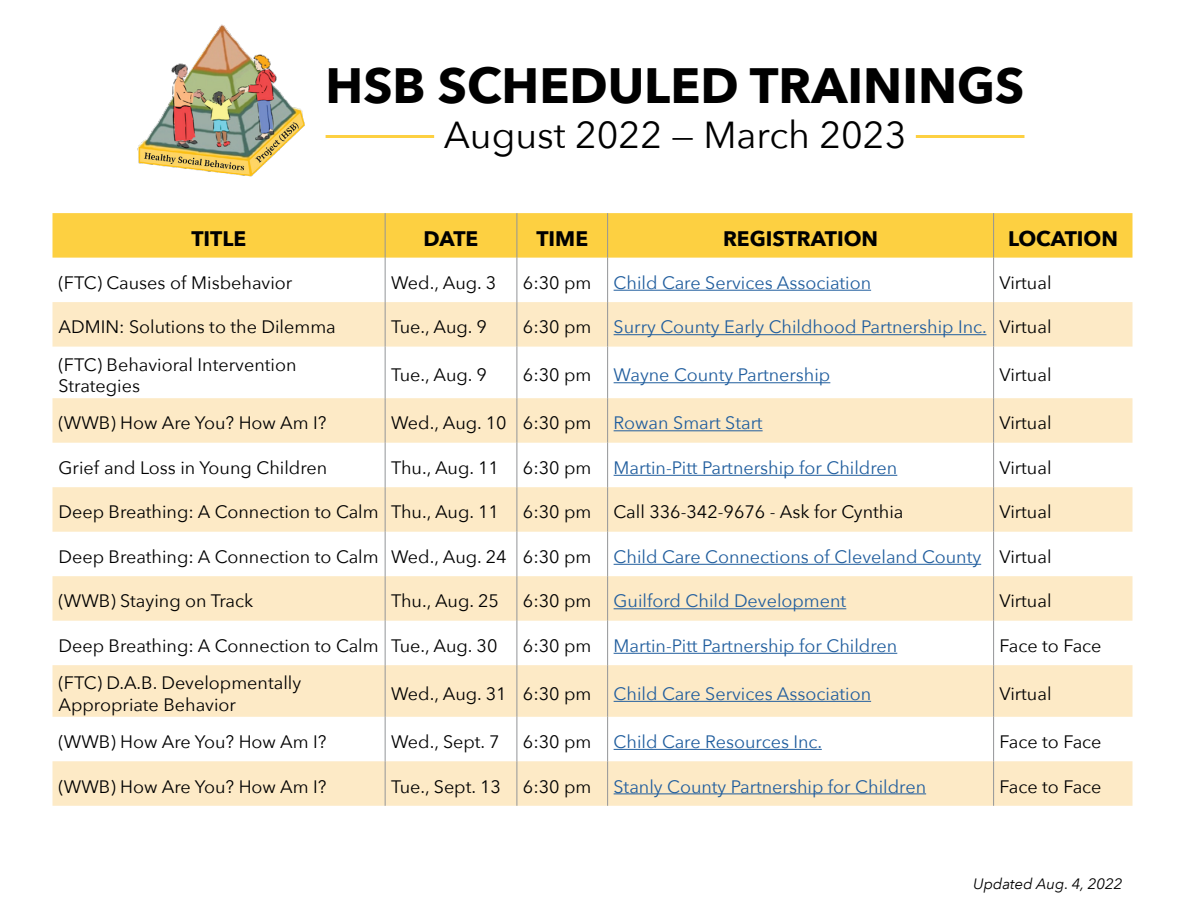
<style>
.page{position:relative;width:1188px;height:918px;background:#fff}
.page>*{position:absolute;margin:0;border:0;box-sizing:border-box;transform-origin:0 0}
.t1{font:700 49.5px "Avenir Next";color:#000}
.t2{font:37.5px "Avenir Next";color:#000}
.t3{font:700 21px "Avenir Next";color:#000}
.t4{font:18px/21.6px "Avenir Next";color:#000}
.t5{font:18px "Avenir Next";color:#215e9e}
.t6{font:italic 15px "Avenir Next";color:#000}
.s1{color:#000}
.s2{color:#215e9e}
</style>
<div class="page">
<img style="left:137px;top:24px;width:168px;height:153px">
<hr style="left:326px;top:135px;width:108px;height:3px;background:#fdd041">
<hr style="left:916px;top:135px;width:108px;height:3px;background:#fdd041">
<div style="left:52px;top:213px;width:1080px;height:45px;background:#fdd041"></div>
<svg style="left:52px;top:302px;width:1080px;height:504px;fill:#fdeac6"></svg>
<hr style="left:385px;top:213px;width:1px;height:45px;background:#939598">
<hr style="left:517px;top:213px;width:1px;height:45px;background:#939598">
<hr style="left:607px;top:213px;width:1px;height:45px;background:#939598">
<hr style="left:993px;top:213px;width:1px;height:45px;background:#939598">
<hr style="left:385px;top:258px;width:1px;height:44px;background:#939598">
<hr style="left:517px;top:258px;width:1px;height:44px;background:#939598">
<hr style="left:607px;top:258px;width:1px;height:44px;background:#939598">
<hr style="left:993px;top:258px;width:1px;height:44px;background:#939598">
<hr style="left:385px;top:302px;width:1px;height:45px;background:#939598">
<hr style="left:517px;top:302px;width:1px;height:45px;background:#939598">
<hr style="left:607px;top:302px;width:1px;height:45px;background:#939598">
<hr style="left:993px;top:302px;width:1px;height:45px;background:#939598">
<hr style="left:385px;top:347px;width:1px;height:51px;background:#939598">
<hr style="left:517px;top:347px;width:1px;height:51px;background:#939598">
<hr style="left:607px;top:347px;width:1px;height:51px;background:#939598">
<hr style="left:993px;top:347px;width:1px;height:51px;background:#939598">
<hr style="left:385px;top:398px;width:1px;height:45px;background:#939598">
<hr style="left:517px;top:398px;width:1px;height:45px;background:#939598">
<hr style="left:607px;top:398px;width:1px;height:45px;background:#939598">
<hr style="left:993px;top:398px;width:1px;height:45px;background:#939598">
<hr style="left:385px;top:443px;width:1px;height:44px;background:#939598">
<hr style="left:517px;top:443px;width:1px;height:44px;background:#939598">
<hr style="left:607px;top:443px;width:1px;height:44px;background:#939598">
<hr style="left:993px;top:443px;width:1px;height:44px;background:#939598">
<hr style="left:385px;top:487px;width:1px;height:45px;background:#939598">
<hr style="left:517px;top:487px;width:1px;height:45px;background:#939598">
<hr style="left:607px;top:487px;width:1px;height:45px;background:#939598">
<hr style="left:993px;top:487px;width:1px;height:45px;background:#939598">
<hr style="left:385px;top:532px;width:1px;height:44px;background:#939598">
<hr style="left:517px;top:532px;width:1px;height:44px;background:#939598">
<hr style="left:607px;top:532px;width:1px;height:44px;background:#939598">
<hr style="left:993px;top:532px;width:1px;height:44px;background:#939598">
<hr style="left:385px;top:576px;width:1px;height:45px;background:#939598">
<hr style="left:517px;top:576px;width:1px;height:45px;background:#939598">
<hr style="left:607px;top:576px;width:1px;height:45px;background:#939598">
<hr style="left:993px;top:576px;width:1px;height:45px;background:#939598">
<hr style="left:385px;top:621px;width:1px;height:44px;background:#939598">
<hr style="left:517px;top:621px;width:1px;height:44px;background:#939598">
<hr style="left:607px;top:621px;width:1px;height:44px;background:#939598">
<hr style="left:993px;top:621px;width:1px;height:44px;background:#939598">
<hr style="left:385px;top:665px;width:1px;height:52px;background:#939598">
<hr style="left:517px;top:665px;width:1px;height:52px;background:#939598">
<hr style="left:607px;top:665px;width:1px;height:52px;background:#939598">
<hr style="left:993px;top:665px;width:1px;height:52px;background:#939598">
<hr style="left:385px;top:717px;width:1px;height:44px;background:#939598">
<hr style="left:517px;top:717px;width:1px;height:44px;background:#939598">
<hr style="left:607px;top:717px;width:1px;height:44px;background:#939598">
<hr style="left:993px;top:717px;width:1px;height:44px;background:#939598">
<hr style="left:385px;top:761px;width:1px;height:45px;background:#939598">
<hr style="left:517px;top:761px;width:1px;height:45px;background:#939598">
<hr style="left:607px;top:761px;width:1px;height:45px;background:#939598">
<hr style="left:993px;top:761px;width:1px;height:45px;background:#939598">
<hr style="left:614px;top:290px;width:257px;height:1px;background:#215e9e">
<hr style="left:614px;top:334px;width:372px;height:1px;background:#215e9e">
<hr style="left:614px;top:382px;width:216px;height:1px;background:#215e9e">
<hr style="left:614px;top:430px;width:149px;height:1px;background:#215e9e">
<hr style="left:614px;top:475px;width:283px;height:1px;background:#215e9e">
<hr style="left:614px;top:564px;width:367px;height:1px;background:#215e9e">
<hr style="left:614px;top:608px;width:232px;height:1px;background:#215e9e">
<hr style="left:614px;top:653px;width:283px;height:1px;background:#215e9e">
<hr style="left:614px;top:701px;width:257px;height:1px;background:#215e9e">
<hr style="left:614px;top:749px;width:208px;height:1px;background:#215e9e">
<hr style="left:614px;top:793px;width:312px;height:1px;background:#215e9e">
<h1 class="t1" style="left:326px;top:43px;width:700px">HSB SCHEDULED TRAININGS</h1>
<h2 class="t2" style="left:444px;top:104px;width:464px">August 2022 — March 2023</h2>
<p class="t3" style="left:191px;top:220px;width:56px">TITLE</p>
<p class="t3" style="left:424px;top:220px;width:56px">DATE</p>
<p class="t3" style="left:536px;top:220px;width:53px">TIME</p>
<p class="t3" style="left:723px;top:220px;width:157px">REGISTRATION</p>
<p class="t3" style="left:1008px;top:220px;width:112px">LOCATION</p>
<p class="t4" style="left:58px;top:271px;width:235px">(FTC) Causes of Misbehavior</p>
<p class="t4" style="left:391px;top:271px;width:107px">Wed., Aug. 3</p>
<p class="t5" style="left:523px;top:267px;width:350px"><span class="s1">6:30 pm</span> Child Care Services Association</p>
<p class="t4" style="left:1000px;top:271px;width:53px">Virtual</p>
<p class="t4" style="left:58px;top:316px;width:279px">ADMIN: Solutions to the Dilemma</p>
<p class="t4" style="left:391px;top:316px;width:97px">Tue., Aug. 9</p>
<p class="t5" style="left:523px;top:312px;width:530px"><span class="s1">6:30 pm</span> Surry County Early Childhood Partnership Inc. <span class="s1">Virtual</span></p>
<p class="t4" style="left:58px;top:353px;width:239px">(FTC) Behavioral Intervention<br>Strategies</p>
<p class="t4" style="left:391px;top:364px;width:97px">Tue., Aug. 9</p>
<p class="t5" style="left:523px;top:360px;width:309px"><span class="s1">6:30 pm</span> Wayne County Partnership</p>
<p class="t4" style="left:1000px;top:364px;width:53px">Virtual</p>
<p class="t4" style="left:58px;top:412px;width:270px">(WWB) How Are You? How Am I?</p>
<p class="t4" style="left:391px;top:412px;width:373px">Wed., Aug. 10 6:30 pm <span class="s2">Rowan Smart Start</span></p>
<p class="t4" style="left:1000px;top:412px;width:53px">Virtual</p>
<p class="t4" style="left:58px;top:456px;width:270px">Grief and Loss in Young Children</p>
<p class="t4" style="left:391px;top:456px;width:109px">Thu., Aug. 11</p>
<p class="t5" style="left:523px;top:453px;width:376px"><span class="s1">6:30 pm</span> Martin-Pitt Partnership for Children</p>
<p class="t4" style="left:1000px;top:456px;width:53px">Virtual</p>
<p class="t4" style="left:58px;top:501px;width:442px">Deep Breathing: A Connection to Calm Thu., Aug. 11</p>
<p class="t4" style="left:523px;top:501px;width:382px">6:30 pm Call 336-342-9676 - Ask for Cynthia</p>
<p class="t4" style="left:1000px;top:501px;width:53px">Virtual</p>
<p class="t4" style="left:58px;top:545px;width:995px">Deep Breathing: A Connection to Calm Wed., Aug. 24 6:30 pm <span class="s2">Child Care Connections of Cleveland County</span> Virtual</p>
<p class="t4" style="left:58px;top:590px;width:196px">(WWB) Staying on Track</p>
<p class="t4" style="left:391px;top:590px;width:109px">Thu., Aug. 25</p>
<p class="t5" style="left:523px;top:586px;width:325px"><span class="s1">6:30 pm</span> Guilford Child Development</p>
<p class="t4" style="left:1000px;top:590px;width:53px">Virtual</p>
<p class="t4" style="left:58px;top:634px;width:440px">Deep Breathing: A Connection to Calm Tue., Aug. 30</p>
<p class="t5" style="left:523px;top:630px;width:376px"><span class="s1">6:30 pm</span> Martin-Pitt Partnership for Children</p>
<p class="t4" style="left:1000px;top:634px;width:104px">Face to Face</p>
<p class="t4" style="left:58px;top:671px;width:244px">(FTC) D.A.B. Developmentally<br>Appropriate Behavior</p>
<p class="t5" style="left:391px;top:679px;width:481px"><span class="s1">Wed., Aug. 31 6:30 pm</span> Child Care Services Association</p>
<p class="t4" style="left:1000px;top:682px;width:53px">Virtual</p>
<p class="t4" style="left:58px;top:730px;width:270px">(WWB) How Are You? How Am I?</p>
<p class="t4" style="left:391px;top:730px;width:110px">Wed., Sept. 7</p>
<p class="t5" style="left:523px;top:727px;width:301px"><span class="s1">6:30 pm</span> Child Care Resources Inc.</p>
<p class="t4" style="left:1000px;top:730px;width:104px">Face to Face</p>
<p class="t4" style="left:58px;top:775px;width:270px">(WWB) How Are You? How Am I?</p>
<p class="t5" style="left:391px;top:771px;width:537px"><span class="s1">Tue., Sept. 13 6:30 pm</span> Stanly County Partnership for Children</p>
<p class="t4" style="left:1000px;top:775px;width:104px">Face to Face</p>
<p class="t6" style="left:973px;top:871px;width:151px">Updated Aug. 4, 2022</p>
</div>
